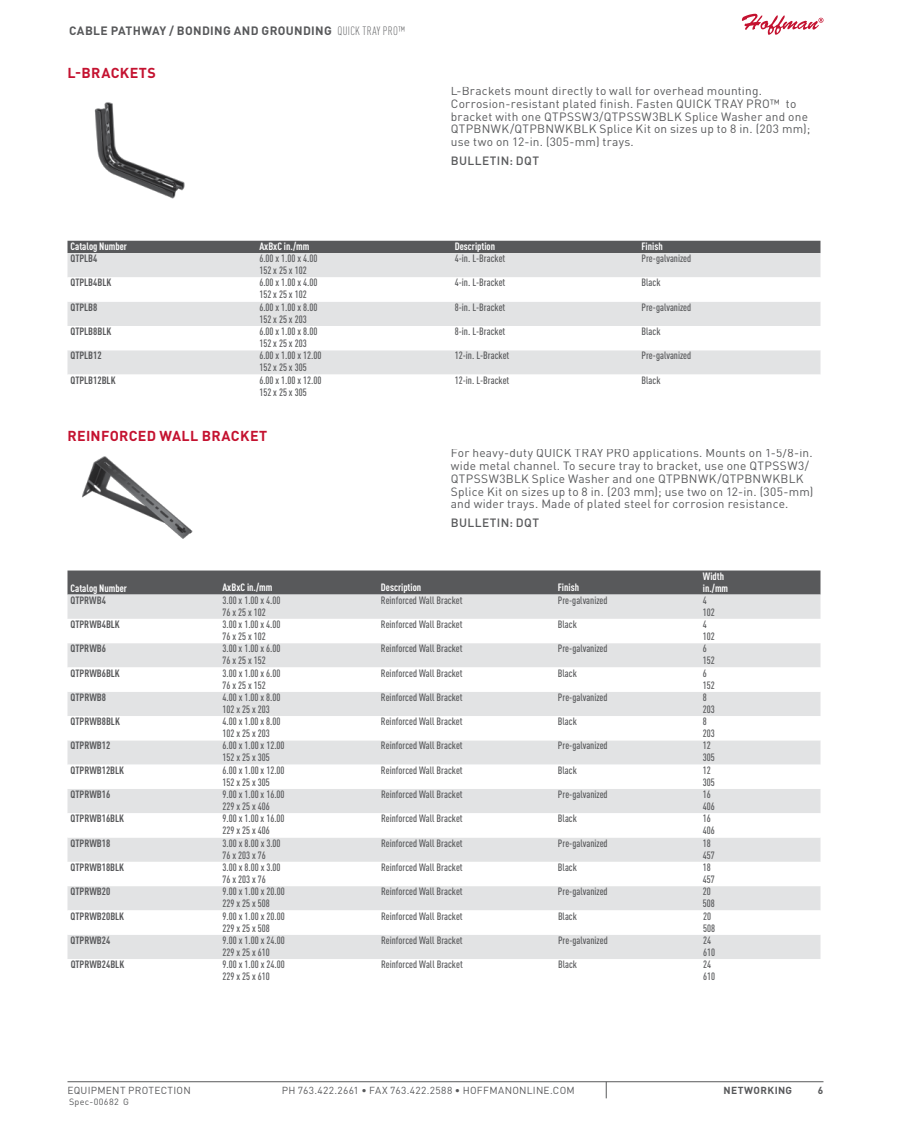
<style>
.page{position:relative;width:918px;height:1134px;background:#fff}
.page>*{position:absolute;margin:0;border:0;box-sizing:border-box;transform-origin:0 0}
.t1{font:700 14.25px "DIN Pro";letter-spacing:.025em;color:#c41230}
.t2{font:12px/12.6px "DIN Pro";letter-spacing:.02em;color:#58595b}
.t3{font:700 12px "DIN Pro";letter-spacing:.025em;color:#58595b}
.t4{font:500 12px "DIN Pro";letter-spacing:.03em;color:#58595b}
.t5{font:500 condensed 10.5px/12px "DIN Pro";color:#58595b}
.t6{font:700 condensed 10.5px "DIN Pro";color:#58595b}
.t7{font:700 condensed 10.5px/12px "DIN Pro";color:#fff}
.t8{font:10.2px "DIN Pro";letter-spacing:.03em;color:#58595b}
.t9{font:700 10.2px "DIN Pro";letter-spacing:.035em;color:#58595b}
.t10{font:9px "DIN Pro";letter-spacing:.04em;color:#58595b}
.s1{font-weight:300;font-stretch:condensed}
</style>
<div class="page">
<svg style="left:742px;top:14px;width:81px;height:21px"></svg>
<hr style="left:68px;top:1081px;width:756px;height:1px;background:#58595b">
<svg style="left:606px;top:1082px;width:1px;height:16px"></svg>
<img style="left:94px;top:102px;width:91px;height:97px">
<div style="left:68px;top:241px;width:752px;height:12px;background:#58595b"></div>
<div style="left:68px;top:253px;width:752px;height:24px;background:#e2e3e4"></div>
<svg style="left:68px;top:302px;width:752px;height:72px;fill:#e2e3e4"></svg>
<img style="left:82px;top:456px;width:111px;height:83px">
<div style="left:68px;top:571px;width:752px;height:24px;background:#58595b"></div>
<div style="left:68px;top:595px;width:752px;height:24px;background:#e2e3e4"></div>
<svg style="left:68px;top:643px;width:752px;height:316px;fill:#e2e3e4"></svg>
<p class="t3" style="left:69px;top:21px;width:338px">CABLE PATHWAY / BONDING AND GROUNDING <span class="s1">QUICK TRAY PRO™</span></p>
<h1 class="t1" style="left:68px;top:61px;width:89px">L-BRACKETS</h1>
<p class="t2" style="left:451px;top:84px;width:361px">L-Brackets mount directly to wall for overhead mounting.<br>Corrosion-resistant plated finish. Fasten QUICK TRAY PRO™ to bracket with one QTPSSW3/QTPSSW3BLK Splice Washer and one QTPBNWK/QTPBNWKBLK Splice Kit on sizes up to 8 in. (203 mm); use two on 12-in. (305-mm) trays.</p>
<p class="t4" style="left:451px;top:151px;width:89px">BULLETIN: DQT</p>
<p class="t7" style="left:70px;top:239px;width:58px">Catalog Number</p>
<p class="t7" style="left:259px;top:239px;width:52px">AxBxC in./mm</p>
<p class="t7" style="left:455px;top:239px;width:42px">Description</p>
<p class="t7" style="left:642px;top:239px;width:23px">Finish</p>
<p class="t6" style="left:70px;top:251px;width:28px">QTPLB4</p>
<p class="t5" style="left:259px;top:252px;width:60px">6.00 x 1.00 x 4.00<br>152 x 25 x 102</p>
<p class="t5" style="left:455px;top:252px;width:52px">4-in. L-Bracket</p>
<p class="t5" style="left:642px;top:252px;width:51px">Pre-galvanized</p>
<p class="t6" style="left:70px;top:275px;width:42px">QTPLB4BLK</p>
<p class="t5" style="left:259px;top:276px;width:60px">6.00 x 1.00 x 4.00<br>152 x 25 x 102</p>
<p class="t5" style="left:455px;top:276px;width:52px">4-in. L-Bracket</p>
<p class="t5" style="left:642px;top:276px;width:20px">Black</p>
<p class="t6" style="left:70px;top:299px;width:28px">QTPLB8</p>
<p class="t5" style="left:259px;top:300px;width:60px">6.00 x 1.00 x 8.00<br>152 x 25 x 203</p>
<p class="t5" style="left:455px;top:300px;width:52px">8-in. L-Bracket</p>
<p class="t5" style="left:642px;top:300px;width:51px">Pre-galvanized</p>
<p class="t6" style="left:70px;top:323px;width:42px">QTPLB8BLK</p>
<p class="t5" style="left:259px;top:324px;width:60px">6.00 x 1.00 x 8.00<br>152 x 25 x 203</p>
<p class="t5" style="left:455px;top:324px;width:52px">8-in. L-Bracket</p>
<p class="t5" style="left:642px;top:324px;width:20px">Black</p>
<p class="t6" style="left:70px;top:348px;width:33px">QTPLB12</p>
<p class="t5" style="left:259px;top:349px;width:64px">6.00 x 1.00 x 12.00<br>152 x 25 x 305</p>
<p class="t5" style="left:455px;top:349px;width:56px">12-in. L-Bracket</p>
<p class="t5" style="left:642px;top:349px;width:51px">Pre-galvanized</p>
<p class="t6" style="left:70px;top:372px;width:47px">QTPLB12BLK</p>
<p class="t5" style="left:259px;top:373px;width:64px">6.00 x 1.00 x 12.00<br>152 x 25 x 305</p>
<p class="t5" style="left:455px;top:373px;width:56px">12-in. L-Bracket</p>
<p class="t5" style="left:642px;top:373px;width:20px">Black</p>
<h1 class="t1" style="left:68px;top:424px;width:201px">REINFORCED WALL BRACKET</h1>
<p class="t2" style="left:451px;top:446px;width:364px">For heavy-duty QUICK TRAY PRO applications. Mounts on 1-5/8-in. wide metal channel. To secure tray to bracket, use one QTPSSW3/ QTPSSW3BLK Splice Washer and one QTPBNWK/QTPBNWKBLK Splice Kit on sizes up to 8 in. (203 mm); use two on 12-in. (305-mm) and wider trays. Made of plated steel for corrosion resistance.</p>
<p class="t4" style="left:451px;top:513px;width:89px">BULLETIN: DQT</p>
<p class="t7" style="left:70px;top:581px;width:58px">Catalog Number</p>
<p class="t7" style="left:222px;top:581px;width:52px">AxBxC in./mm</p>
<p class="t7" style="left:381px;top:581px;width:42px">Description</p>
<p class="t7" style="left:558px;top:581px;width:23px">Finish</p>
<p class="t7" style="left:703px;top:569px;width:27px">Width in./mm</p>
<p class="t6" style="left:71px;top:592px;width:37px">QTPRWB4</p>
<p class="t5" style="left:222px;top:593px;width:60px">3.00 x 1.00 x 4.00<br>76 x 25 x 102</p>
<p class="t5" style="left:381px;top:593px;width:83px">Reinforced Wall Bracket</p>
<p class="t5" style="left:558px;top:593px;width:51px">Pre-galvanized</p>
<p class="t5" style="left:703px;top:593px;width:14px">4<br>102</p>
<p class="t6" style="left:71px;top:616px;width:51px">QTPRWB4BLK</p>
<p class="t5" style="left:222px;top:617px;width:60px">3.00 x 1.00 x 4.00<br>76 x 25 x 102</p>
<p class="t5" style="left:381px;top:617px;width:83px">Reinforced Wall Bracket</p>
<p class="t5" style="left:558px;top:617px;width:20px">Black</p>
<p class="t5" style="left:703px;top:617px;width:14px">4<br>102</p>
<p class="t6" style="left:71px;top:641px;width:37px">QTPRWB6</p>
<p class="t5" style="left:222px;top:642px;width:60px">3.00 x 1.00 x 6.00<br>76 x 25 x 152</p>
<p class="t5" style="left:381px;top:642px;width:83px">Reinforced Wall Bracket</p>
<p class="t5" style="left:558px;top:642px;width:51px">Pre-galvanized</p>
<p class="t5" style="left:703px;top:642px;width:14px">6<br>152</p>
<p class="t6" style="left:71px;top:665px;width:51px">QTPRWB6BLK</p>
<p class="t5" style="left:222px;top:666px;width:60px">3.00 x 1.00 x 6.00<br>76 x 25 x 152</p>
<p class="t5" style="left:381px;top:666px;width:83px">Reinforced Wall Bracket</p>
<p class="t5" style="left:558px;top:666px;width:20px">Black</p>
<p class="t5" style="left:703px;top:666px;width:14px">6<br>152</p>
<p class="t6" style="left:71px;top:689px;width:37px">QTPRWB8</p>
<p class="t5" style="left:222px;top:690px;width:60px">4.00 x 1.00 x 8.00<br>102 x 25 x 203</p>
<p class="t5" style="left:381px;top:690px;width:83px">Reinforced Wall Bracket</p>
<p class="t5" style="left:558px;top:690px;width:51px">Pre-galvanized</p>
<p class="t5" style="left:703px;top:690px;width:14px">8<br>203</p>
<p class="t6" style="left:71px;top:714px;width:51px">QTPRWB8BLK</p>
<p class="t5" style="left:222px;top:715px;width:60px">4.00 x 1.00 x 8.00<br>102 x 25 x 203</p>
<p class="t5" style="left:381px;top:715px;width:83px">Reinforced Wall Bracket</p>
<p class="t5" style="left:558px;top:715px;width:20px">Black</p>
<p class="t5" style="left:703px;top:715px;width:14px">8<br>203</p>
<p class="t6" style="left:71px;top:738px;width:41px">QTPRWB12</p>
<p class="t5" style="left:222px;top:739px;width:64px">6.00 x 1.00 x 12.00<br>152 x 25 x 305</p>
<p class="t5" style="left:381px;top:739px;width:83px">Reinforced Wall Bracket</p>
<p class="t5" style="left:558px;top:739px;width:51px">Pre-galvanized</p>
<p class="t5" style="left:703px;top:739px;width:14px">12<br>305</p>
<p class="t6" style="left:71px;top:762px;width:55px">QTPRWB12BLK</p>
<p class="t5" style="left:222px;top:763px;width:64px">6.00 x 1.00 x 12.00<br>152 x 25 x 305</p>
<p class="t5" style="left:381px;top:763px;width:83px">Reinforced Wall Bracket</p>
<p class="t5" style="left:558px;top:763px;width:20px">Black</p>
<p class="t5" style="left:703px;top:763px;width:14px">12<br>305</p>
<p class="t6" style="left:71px;top:786px;width:41px">QTPRWB16</p>
<p class="t5" style="left:222px;top:787px;width:64px">9.00 x 1.00 x 16.00<br>229 x 25 x 406</p>
<p class="t5" style="left:381px;top:787px;width:83px">Reinforced Wall Bracket</p>
<p class="t5" style="left:558px;top:787px;width:51px">Pre-galvanized</p>
<p class="t5" style="left:703px;top:787px;width:14px">16<br>406</p>
<p class="t6" style="left:71px;top:811px;width:55px">QTPRWB16BLK</p>
<p class="t5" style="left:222px;top:812px;width:64px">9.00 x 1.00 x 16.00<br>229 x 25 x 406</p>
<p class="t5" style="left:381px;top:812px;width:83px">Reinforced Wall Bracket</p>
<p class="t5" style="left:558px;top:812px;width:20px">Black</p>
<p class="t5" style="left:703px;top:812px;width:14px">16<br>406</p>
<p class="t6" style="left:71px;top:835px;width:41px">QTPRWB18</p>
<p class="t5" style="left:223px;top:836px;width:60px">3.00 x 8.00 x 3.00<br>76 x 203 x 76</p>
<p class="t5" style="left:381px;top:836px;width:83px">Reinforced Wall Bracket</p>
<p class="t5" style="left:558px;top:836px;width:51px">Pre-galvanized</p>
<p class="t5" style="left:703px;top:836px;width:14px">18<br>457</p>
<p class="t6" style="left:71px;top:859px;width:55px">QTPRWB18BLK</p>
<p class="t5" style="left:223px;top:860px;width:60px">3.00 x 8.00 x 3.00<br>76 x 203 x 76</p>
<p class="t5" style="left:381px;top:860px;width:83px">Reinforced Wall Bracket</p>
<p class="t5" style="left:558px;top:860px;width:20px">Black</p>
<p class="t5" style="left:703px;top:860px;width:14px">18<br>457</p>
<p class="t6" style="left:71px;top:884px;width:41px">QTPRWB20</p>
<p class="t5" style="left:223px;top:885px;width:64px">9.00 x 1.00 x 20.00<br>229 x 25 x 508</p>
<p class="t5" style="left:381px;top:885px;width:83px">Reinforced Wall Bracket</p>
<p class="t5" style="left:558px;top:885px;width:51px">Pre-galvanized</p>
<p class="t5" style="left:703px;top:885px;width:14px">20<br>508</p>
<p class="t6" style="left:71px;top:908px;width:55px">QTPRWB20BLK</p>
<p class="t5" style="left:223px;top:909px;width:64px">9.00 x 1.00 x 20.00<br>229 x 25 x 508</p>
<p class="t5" style="left:381px;top:909px;width:83px">Reinforced Wall Bracket</p>
<p class="t5" style="left:558px;top:909px;width:20px">Black</p>
<p class="t5" style="left:703px;top:909px;width:14px">20<br>508</p>
<p class="t6" style="left:71px;top:932px;width:41px">QTPRWB24</p>
<p class="t5" style="left:223px;top:933px;width:64px">9.00 x 1.00 x 24.00<br>229 x 25 x 610</p>
<p class="t5" style="left:381px;top:933px;width:83px">Reinforced Wall Bracket</p>
<p class="t5" style="left:558px;top:933px;width:51px">Pre-galvanized</p>
<p class="t5" style="left:703px;top:933px;width:14px">24<br>610</p>
<p class="t6" style="left:71px;top:956px;width:55px">QTPRWB24BLK</p>
<p class="t5" style="left:223px;top:958px;width:64px">9.00 x 1.00 x 24.00<br>229 x 25 x 610</p>
<p class="t5" style="left:381px;top:958px;width:83px">Reinforced Wall Bracket</p>
<p class="t5" style="left:558px;top:958px;width:20px">Black</p>
<p class="t5" style="left:703px;top:958px;width:14px">24<br>610</p>
<p class="t8" style="left:68px;top:1082px;width:125px">EQUIPMENT PROTECTION</p>
<p class="t8" style="left:282px;top:1082px;width:295px">PH 763.422.2661 • FAX 763.422.2588 • HOFFMANONLINE.COM</p>
<p class="t9" style="left:724px;top:1081px;width:70px">N ETWORKING</p>
<p class="t9" style="left:818px;top:1081px;width:7px">6</p>
<p class="t10" style="left:69px;top:1095px;width:62px">Spec-00682 G</p>
</div>
